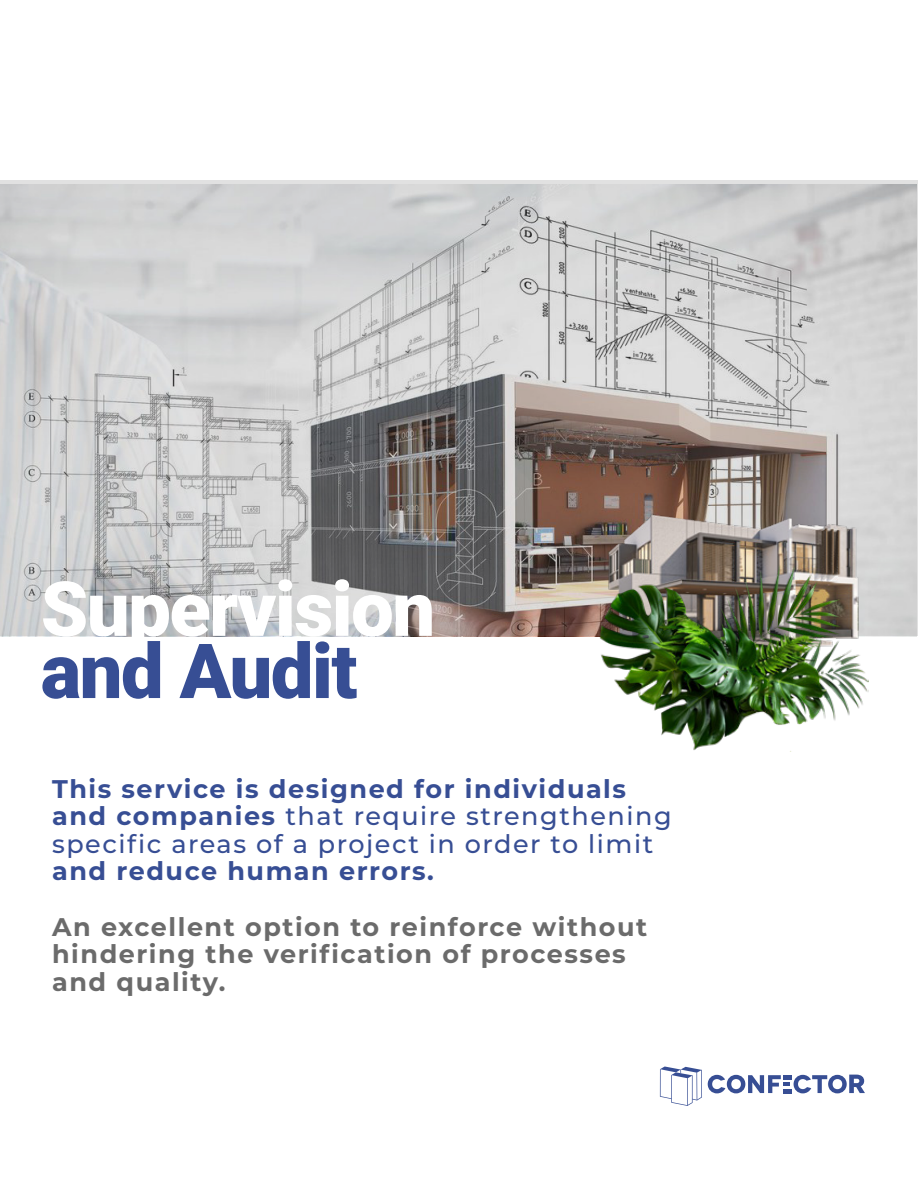
<style>
.page{position:relative;width:918px;height:1188px;background:#fff}
.page>*{position:absolute;margin:0;border:0;box-sizing:border-box;transform-origin:0 0}
.t1{font:900 76.05px "Roboto";letter-spacing:-.02em;color:#fff}
.t2{font:900 76.05px "Roboto";letter-spacing:-.02em;color:#374e94}
.t3{font:500 25.5px/27.6px "Montserrat";letter-spacing:.06em;color:#374e94}
.t4{font:700 25.5px/27.6px "Montserrat";letter-spacing:.06em;color:#6b6b6b}
.t5{font:700 25.5px "Montserrat";letter-spacing:.06em;color:#374e94}
.s1{font-weight:700}
</style>
<div class="page">
<svg style="left:0;top:181px;width:918px;height:455px;background:#bbb8b8"></svg>
<svg style="left:660px;top:1067px;width:42px;height:39px"></svg>
<svg style="left:708px;top:1075px;width:157px;height:18px"></svg>
<img style="left:605px;top:506px;width:258px;height:58px">
<img style="left:597px;top:564px;width:271px;height:188px">
<h1 class="t1" style="left:41px;top:556px;width:396px">Supervision</h1>
<h1 class="t2" style="left:41px;top:618px;width:318px">and Audit</h1>
<p class="t3" style="left:52px;top:774px;width:621px"><span class="s1">This service is designed for individuals and companies</span> that require strengthening specific areas of a project in order to limit</p>
<p class="t5" style="left:52px;top:853px;width:383px">and reduce human errors.</p>
<p class="t4" style="left:52px;top:911px;width:597px">An excellent option to reinforce without hindering the verification of processes and quality.</p>
</div>
